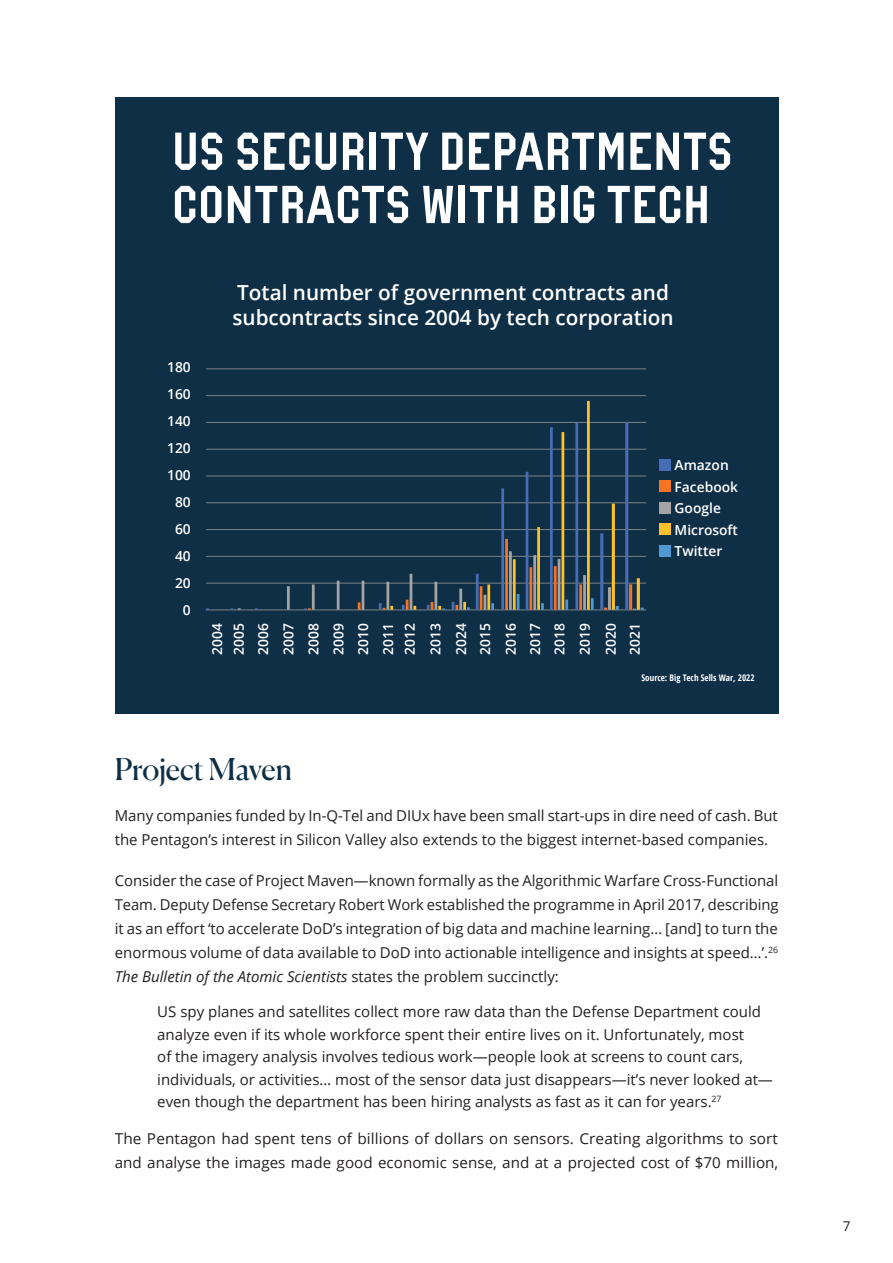
<style>
.page{position:relative;width:893px;height:1263px;background:#fff}
.page>*{position:absolute;margin:0;border:0;box-sizing:border-box;transform-origin:0 0}
.t1{font:700 condensed 53.25px/53.2px "VTC Du Bois Trial";letter-spacing:.04em;color:#fff}
.t2{font:30px "Canela";letter-spacing:-.01em;color:#0f2f47}
.t3{font:600 20.7px/24.9px "Open Sans";color:#fff}
.t4{font:15px/24px "Open Sans";color:#231f20}
.t5{font:600 13.8px/25px "Open Sans";color:#fff;text-align:justify}
.t6{font:13.5px "Open Sans";color:#231f20}
.t7{font:700 condensed 9.15px "Open Sans";color:#fff}
.s1{font-style:italic}
</style>
<div class="page">
<div style="left:115px;top:98px;width:663px;height:616px;background:#0f2f47"></div>
<hr style="left:206px;top:369px;width:440px;height:1px;background:#808180">
<hr style="left:206px;top:449px;width:440px;height:1px;background:#808180">
<hr style="left:206px;top:529px;width:440px;height:1px;background:#808180">
<hr style="left:206px;top:395px;width:440px;height:1px;background:#808180">
<hr style="left:206px;top:476px;width:440px;height:1px;background:#808180">
<hr style="left:206px;top:556px;width:440px;height:1px;background:#808180">
<hr style="left:206px;top:422px;width:440px;height:1px;background:#808180">
<hr style="left:206px;top:502px;width:440px;height:1px;background:#808180">
<hr style="left:206px;top:583px;width:440px;height:1px;background:#808180">
<hr style="left:206px;top:610px;width:440px;height:1px;background:#808180">
<hr style="left:587px;top:401px;width:3px;height:209px;background:#fcc12b">
<hr style="left:583px;top:575px;width:3px;height:35px;background:#a5a4a4">
<hr style="left:579px;top:584px;width:3px;height:26px;background:#f47625">
<hr style="left:575px;top:422px;width:3px;height:188px;background:#476db5">
<svg style="left:591px;top:598px;width:3px;height:12px"></svg>
<hr style="left:561px;top:432px;width:3px;height:178px;background:#fcc12b">
<hr style="left:558px;top:559px;width:2px;height:51px;background:#a5a4a4">
<hr style="left:554px;top:566px;width:3px;height:44px;background:#f47625">
<hr style="left:550px;top:427px;width:3px;height:183px;background:#476db5">
<svg style="left:565px;top:600px;width:3px;height:10px"></svg>
<hr style="left:537px;top:527px;width:3px;height:83px;background:#fcc12b">
<hr style="left:533px;top:555px;width:3px;height:55px;background:#a5a4a4">
<hr style="left:529px;top:567px;width:3px;height:43px;background:#f47625">
<hr style="left:526px;top:472px;width:2px;height:138px;background:#476db5">
<svg style="left:541px;top:603px;width:3px;height:7px"></svg>
<hr style="left:513px;top:559px;width:3px;height:51px;background:#fcc12b">
<hr style="left:509px;top:551px;width:3px;height:59px;background:#a5a4a4">
<hr style="left:505px;top:539px;width:3px;height:71px;background:#f47625">
<hr style="left:501px;top:488px;width:3px;height:122px;background:#476db5">
<svg style="left:517px;top:594px;width:2px;height:16px"></svg>
<hr style="left:487px;top:584px;width:3px;height:26px;background:#fcc12b">
<hr style="left:480px;top:586px;width:2px;height:24px;background:#f47625">
<hr style="left:476px;top:574px;width:3px;height:36px;background:#476db5">
<svg style="left:484px;top:595px;width:10px;height:15px"></svg>
<hr style="left:459px;top:589px;width:3px;height:21px;background:#a5a4a4">
<hr style="left:434px;top:582px;width:3px;height:28px;background:#a5a4a4">
<hr style="left:410px;top:574px;width:2px;height:36px;background:#a5a4a4">
<hr style="left:386px;top:582px;width:3px;height:28px;background:#a5a4a4">
<hr style="left:312px;top:584px;width:3px;height:26px;background:#a5a4a4">
<hr style="left:287px;top:586px;width:3px;height:24px;background:#a5a4a4">
<hr style="left:362px;top:581px;width:2px;height:29px;background:#a5a4a4">
<hr style="left:337px;top:581px;width:2px;height:29px;background:#a5a4a4">
<svg style="left:358px;top:602px;width:3px;height:8px"></svg>
<svg style="left:402px;top:600px;width:14px;height:10px"></svg>
<svg style="left:379px;top:603px;width:14px;height:7px"></svg>
<svg style="left:304px;top:608px;width:7px;height:2px"></svg>
<svg style="left:231px;top:608px;width:10px;height:2px"></svg>
<svg style="left:452px;top:602px;width:18px;height:8px"></svg>
<svg style="left:427px;top:602px;width:18px;height:8px"></svg>
<hr style="left:612px;top:504px;width:3px;height:106px;background:#fcc12b">
<hr style="left:608px;top:587px;width:3px;height:23px;background:#a5a4a4">
<hr style="left:600px;top:533px;width:3px;height:77px;background:#476db5">
<svg style="left:616px;top:606px;width:3px;height:4px"></svg>
<hr style="left:637px;top:578px;width:3px;height:32px;background:#fcc12b">
<hr style="left:629px;top:584px;width:3px;height:26px;background:#f47625">
<hr style="left:625px;top:422px;width:3px;height:188px;background:#476db5">
<svg style="left:633px;top:608px;width:11px;height:2px"></svg>
<div style="left:660px;top:459px;width:11px;height:11px;background:#476db5"></div>
<div style="left:660px;top:481px;width:11px;height:11px;background:#f47625"></div>
<div style="left:660px;top:502px;width:11px;height:11px;background:#a5a4a4"></div>
<div style="left:660px;top:524px;width:11px;height:11px;background:#fcc12b"></div>
<div style="left:660px;top:545px;width:11px;height:11px;background:#4f98d2"></div>
<h1 class="t1" style="left:173px;top:129px;width:560px">US SECURITY DEPARTMENTS<br>CONTRACTS WITH BIG TECH</h1>
<p class="t5" style="left:167px;top:354px;width:25px;line-height:27px;text-align:right">180<br>160<br>140<br>120<br>100<br>80<br>60<br>40<br>20<br>0</p>
<h3 class="t3" style="left:232px;top:280px;width:443px">Total number of government contracts and subcontracts since 2004 by tech corporation</h3>
<p class="t5" style="left:206px;top:655px;width:33px;line-height:21.8px;rotate:-90deg">2004<br>2005</p>
<p class="t5" style="left:250px;top:655px;width:33px;rotate:-90deg">2006<br>2007<br>2008<br>2009<br>2010<br>2011</p>
<p class="t5" style="left:397px;top:655px;width:33px;line-height:25.7px;rotate:-90deg">2012<br>2013<br>2024</p>
<p class="t5" style="left:472px;top:655px;width:33px;rotate:-90deg">2015<br>2016<br>2017<br>2018<br>2019<br>2020</p>
<p class="t5" style="left:622px;top:655px;width:33px;rotate:-90deg">2021</p>
<p class="t5" style="left:675px;top:454px;width:65px;line-height:21.5px;text-align:left">Amazon<br>Facebook<br>Google<br>Microsoft<br>Twitter</p>
<p class="t7" style="left:641px;top:671px;width:115px">Source: Big Tech Sells War, 2022</p>
<h2 class="t2" style="left:115px;top:746px;width:179px">Project Maven</h2>
<p class="t4" style="left:115px;top:803px;width:665px">Many companies funded by In-Q-Tel and DIUx have been small start-ups in dire need of cash. But the Pentagon’s interest in Silicon Valley also extends to the biggest internet-based companies.</p>
<p class="t4" style="left:115px;top:868px;width:665px;text-align:justify">Consider the case of Project Maven—known formally as the Algorithmic Warfare Cross-Functional Team. Deputy Defense Secretary Robert Work established the programme in April 2017, describing it as an effort ‘to accelerate DoD’s integration of big data and machine learning… [and] to turn the enormous volume of data available to DoD into actionable intelligence and insights at speed…’.<sup>26<br></sup><span class="s1">The Bulletin of the Atomic Scientists</span> states the problem succinctly:</p>
<p class="t4" style="left:157px;top:1000px;width:617px;line-height:22.5px">US spy planes and satellites collect more raw data than the Defense Department could analyze even if its whole workforce spent their entire lives on it. Unfortunately, most<br>of the imagery analysis involves tedious work—people look at screens to count cars, individuals, or activities… most of the sensor data just disappears—it’s never looked at— even though the department has been hiring analysts as fast as it can for years.<sup>27</sup></p>
<p class="t4" style="left:115px;top:1126px;width:665px">The Pentagon had spent tens of billions of dollars on sensors. Creating algorithms to sort and analyse the images made good economic sense, and at a projected cost of $70 million,</p>
<p class="t6" style="left:843px;top:1217px;width:9px">7</p>
</div>
